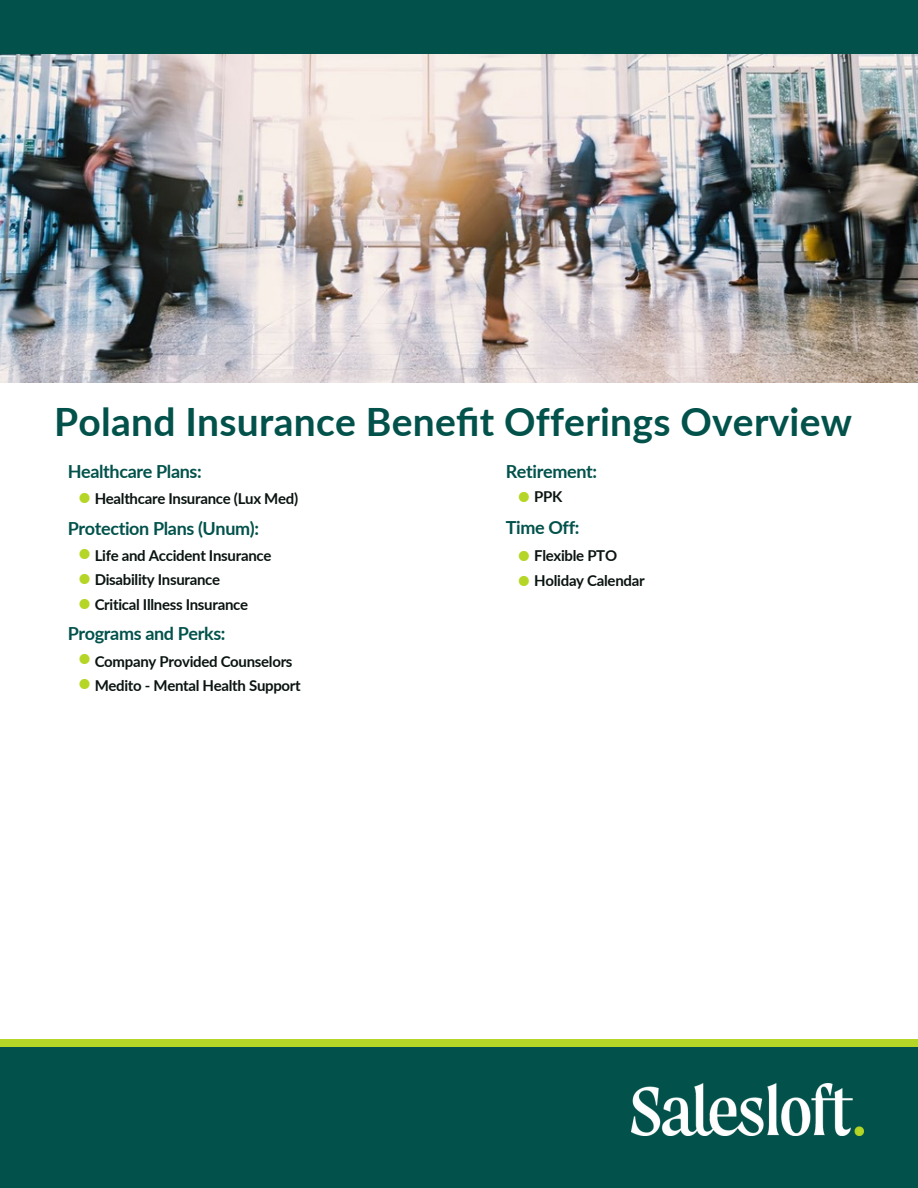
<style>
.page{position:relative;width:918px;height:1188px;background:#fff}
.page>*{position:absolute;margin:0;border:0;box-sizing:border-box;transform-origin:0 0}
.t1{font:700 39px "Lato";letter-spacing:.005em;color:#02524b}
.t2{font:27px/24.8px "Lato";color:#b5d626}
.t3{font:700 18px "Lato";letter-spacing:-.02em;color:#02524b}
.t4{font:700 15px/24.8px "Lato";letter-spacing:-.02em;color:#0a1410}
</style>
<div class="page">
<img style="left:0;top:54px;width:918px;height:328px">
<div style="left:0;top:0;width:918px;height:54px;background:#02524b"></div>
<div style="left:0;top:1039px;width:918px;height:68px;background:#b5d626"></div>
<div style="left:0;top:1047px;width:918px;height:141px;background:#02524b"></div>
<img style="left:632px;top:1084px;width:232px;height:52px">
<p class="t1" style="left:54px;top:397px;width:799px">Poland Insurance Benefit Offerings Overview</p>
<p class="t3" style="left:68px;top:460px;width:136px">Healthcare Plans:</p>
<p class="t3" style="left:506px;top:460px;width:93px">Retirement:</p>
<h2 class="t4" style="left:534px;top:484px;width:30px">PPK</h2>
<p class="t2" style="left:77px;top:483px;width:17px">•</p>
<p class="t2" style="left:516px;top:482px;width:17px">•</p>
<p class="t4" style="left:95px;top:486px;width:205px">Healthcare Insurance (Lux Med)</p>
<p class="t3" style="left:68px;top:517px;width:193px">Protection Plans (Unum):</p>
<h3 class="t2" style="left:77px;top:539px;width:17px">• •</h3>
<h2 class="t2" style="left:77px;top:589px;width:17px">•</h2>
<p class="t4" style="left:95px;top:542px;width:178px">Life and Accident Insurance</p>
<h2 class="t4" style="left:95px;top:567px;width:127px">Disability Insurance</h2>
<p class="t4" style="left:95px;top:592px;width:155px">Critical Illness Insurance</p>
<h2 class="t3" style="left:68px;top:623px;width:159px">Programs and Perks:</h2>
<p class="t2" style="left:77px;top:644px;width:17px">• •</p>
<p class="t4" style="left:95px;top:649px;width:208px">Company Provided Counselors<br>Medito - Mental Health Support</p>
<h2 class="t3" style="left:506px;top:517px;width:75px">Time Off:</h2>
<p class="t4" style="left:534px;top:543px;width:112px">Flexible PTO<br>Holiday Calendar</p>
<p class="t2" style="left:516px;top:542px;width:17px">• •</p>
</div>
